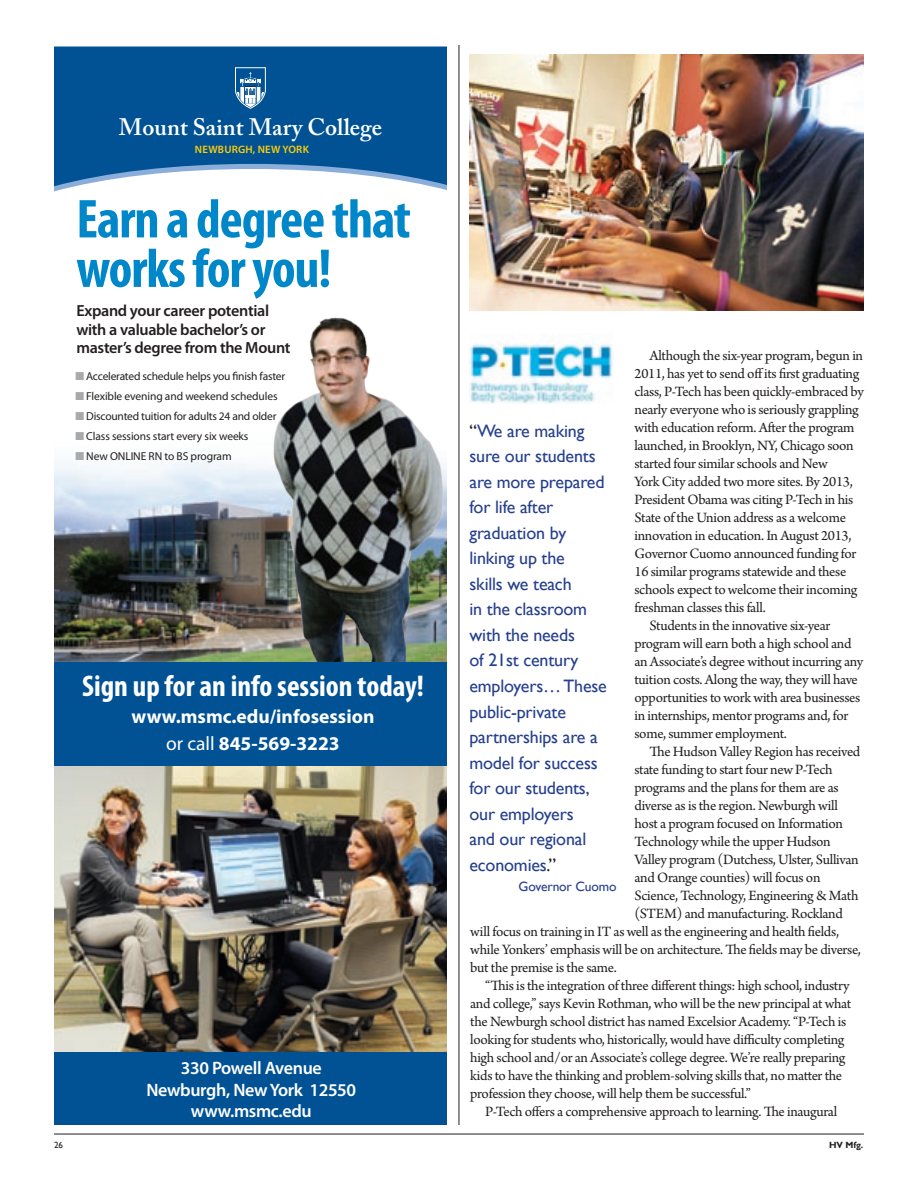
<style>
.page{position:relative;width:918px;height:1188px;background:#fff}
.page>*{position:absolute;margin:0;border:0;box-sizing:border-box;transform-origin:0 0}
.t1{font:700 condensed 55.2px/49.5px "Myriad Pro";letter-spacing:-.02em;color:#0087c9}
.t2{font:700 condensed 30px "Myriad Pro";color:#fff}
.t3{font:600 23.7px "Adobe Caslon Pro";color:#fff}
.t4{font:700 19.5px/27px "Myriad Pro";color:#fff;text-align:center}
.t5{font:18px/25.5px "Gill Sans";letter-spacing:-.01em;color:#253f8e}
.t6{font:600 18px/21.6px "Myriad Pro";letter-spacing:-.02em;color:#fff;text-align:center}
.t7{font:600 16.2px/18.3px "Myriad Pro";letter-spacing:-.02em;color:#231f20}
.t8{font:15px "Arno Pro";letter-spacing:-.02em;color:#231f20}
.t9{font:13.5px "Gill Sans";letter-spacing:-.01em;color:#253f8e}
.t10{font:11.55px "Myriad Pro";letter-spacing:-.02em;color:#231f20}
.t11{font:600 10.8px "Myriad Pro";letter-spacing:.02em;color:#fecd08}
.t12{font:700 9px "Gill Sans";color:#231f20}
.t13{font:9px "Gill Sans";color:#231f20}
.s1{color:#a8a9ad}
.s2{font-weight:400}
.s3{color:#231f20}
</style>
<div class="page">
<hr style="left:54px;top:1134px;width:810px;height:1px;background:#231f20">
<div style="left:54px;top:627px;width:393px;height:139px;background:#005294"></div>
<div style="left:54px;top:1052px;width:393px;height:73px;background:#005294"></div>
<img style="left:54px;top:766px;width:393px;height:286px">
<img style="left:54px;top:461px;width:195px;height:201px">
<img style="left:249px;top:317px;width:198px;height:345px">
<svg style="left:54px;top:46px;width:393px;height:140px;fill:#005294"></svg>
<svg style="left:233px;top:66px;width:34px;height:44px"></svg>
<img style="left:470px;top:54px;width:394px;height:256px">
<img style="left:470px;top:343px;width:143px;height:61px">
<hr style="left:459px;top:45px;width:1px;height:1080px;background:#231f20">
<p class="t3" style="left:119px;top:113px;width:265px">Mount Saint Mary College</p>
<p class="t11" style="left:195px;top:143px;width:115px">NEwburgh, NEw York</p>
<p class="t1" style="left:76px;top:193px;width:336px">Earn a degree that works for you!</p>
<p class="t7" style="left:76px;top:301px;width:216px">Expand your career potential with a valuable bachelor’s or master’s degree from the Mount</p>
<p class="t10" style="left:75px;top:369px;width:211px"><span class="s1">■</span> Accelerated schedule helps you finish faster</p>
<p class="t10" style="left:75px;top:389px;width:204px"><span class="s1">■</span> Flexible evening and weekend schedules</p>
<p class="t10" style="left:75px;top:409px;width:203px"><span class="s1">■</span> Discounted tuition for adults 24 and older</p>
<p class="t10" style="left:75px;top:429px;width:175px"><span class="s1">■</span> Class sessions start every six weeks</p>
<p class="t10" style="left:75px;top:449px;width:158px"><span class="s1">■</span> New ONLINE RN to BS program</p>
<p class="t2" style="left:82px;top:668px;width:343px">Sign up for an info session today!</p>
<p class="t4" style="left:132px;top:703px;width:244px">www.msmc.edu/infosession <span class="s2">or call</span> 845-569-3223</p>
<p class="t6" style="left:146px;top:1057px;width:211px">330 Powell Avenue<br>Newburgh, New York 12550 www.msmc.edu</p>
<p class="t8" style="left:650px;top:347px;width:215px">Although the six-year program, begun in</p>
<p class="t8" style="left:634px;top:365px;width:226px">2011, has yet to send off its first graduating</p>
<p class="t8" style="left:634px;top:383px;width:231px">class, P-Tech has been quickly-embraced by</p>
<p class="t8" style="left:634px;top:401px;width:226px">nearly everyone who is seriously grappling</p>
<p class="t8" style="left:634px;top:419px;width:222px">with education reform. After the program</p>
<p class="t8" style="left:634px;top:437px;width:221px">launched, in Brooklyn, NY, Chicago soon</p>
<p class="t8" style="left:634px;top:455px;width:195px">started four similar schools and New</p>
<p class="t8" style="left:634px;top:473px;width:220px">York City added two more sites. By 2013,</p>
<p class="t8" style="left:634px;top:491px;width:220px">President Obama was citing P-Tech in his</p>
<p class="t8" style="left:634px;top:509px;width:213px">State of the Union address as a welcome</p>
<p class="t8" style="left:634px;top:527px;width:219px">innovation in education. In August 2013,</p>
<p class="t8" style="left:634px;top:545px;width:223px">Governor Cuomo announced funding for</p>
<p class="t8" style="left:634px;top:563px;width:213px">16 similar programs statewide and these</p>
<p class="t8" style="left:634px;top:581px;width:224px">schools expect to welcome their incoming</p>
<p class="t8" style="left:634px;top:599px;width:133px">freshman classes this fall.</p>
<p class="t8" style="left:650px;top:617px;width:182px">Students in the innovative six-year</p>
<p class="t8" style="left:634px;top:635px;width:218px">program will earn both a high school and</p>
<p class="t8" style="left:634px;top:653px;width:230px">an Associate’s degree without incurring any</p>
<p class="t8" style="left:634px;top:671px;width:225px">tuition costs. Along the way, they will have</p>
<p class="t8" style="left:634px;top:689px;width:227px">opportunities to work with area businesses</p>
<p class="t8" style="left:634px;top:707px;width:215px">in internships, mentor programs and, for</p>
<p class="t8" style="left:634px;top:725px;width:154px">some, summer employment.</p>
<p class="t8" style="left:650px;top:743px;width:212px">The Hudson Valley Region has received</p>
<p class="t8" style="left:634px;top:761px;width:200px">state funding to start four new P-Tech</p>
<p class="t8" style="left:634px;top:779px;width:206px">programs and the plans for them are as</p>
<p class="t8" style="left:634px;top:797px;width:205px">diverse as is the region. Newburgh will</p>
<p class="t8" style="left:634px;top:815px;width:210px">host a program focused on Information</p>
<p class="t8" style="left:634px;top:833px;width:198px">Technology while the upper Hudson</p>
<p class="t8" style="left:634px;top:851px;width:226px">Valley program (Dutchess, Ulster, Sullivan</p>
<p class="t8" style="left:634px;top:869px;width:188px">and Orange counties) will focus on</p>
<p class="t8" style="left:634px;top:887px;width:225px">Science, Technology, Engineering &amp; Math</p>
<p class="t8" style="left:634px;top:905px;width:210px">(STEM) and manufacturing. Rockland</p>
<p class="t8" style="left:470px;top:923px;width:370px">will focus on training in IT as well as the engineering and health fields,</p>
<p class="t8" style="left:470px;top:941px;width:392px">while Yonkers’ emphasis will be on architecture. The fields may be diverse,</p>
<p class="t8" style="left:470px;top:959px;width:148px">but the premise is the same.</p>
<p class="t8" style="left:485px;top:977px;width:366px">“This is the integration of three different things: high school, industry</p>
<p class="t8" style="left:470px;top:995px;width:383px">and college,” says Kevin Rothman, who will be the new principal at what</p>
<p class="t8" style="left:470px;top:1013px;width:378px">the Newburgh school district has named Excelsior Academy. “P-Tech is</p>
<p class="t8" style="left:470px;top:1031px;width:376px">looking for students who, historically, would have difficulty completing</p>
<p class="t8" style="left:470px;top:1049px;width:377px">high school and/or an Associate’s college degree. We’re really preparing</p>
<p class="t8" style="left:470px;top:1067px;width:374px">kids to have the thinking and problem-solving skills that, no matter the</p>
<p class="t8" style="left:470px;top:1085px;width:282px">profession they choose, will help them be successful.”</p>
<p class="t8" style="left:485px;top:1103px;width:354px">P-Tech offers a comprehensive approach to learning. The inaugural</p>
<p class="t5" style="left:470px;top:418px;width:139px"><span class="s3">“</span>We are making sure our students are more prepared for life after graduation by linking up the<br>skills we teach<br>in the classroom with the needs<br>of 21st century employers… These public-private partnerships are a model for success for our students, our employers<br>and our regional economies<span class="s3">.”</span></p>
<p class="t9" style="left:519px;top:879px;width:99px">Governor Cuomo</p>
<p class="t13" style="left:54px;top:1139px;width:10px">26</p>
<p class="t12" style="left:829px;top:1139px;width:36px">HV Mfg.</p>
</div>
